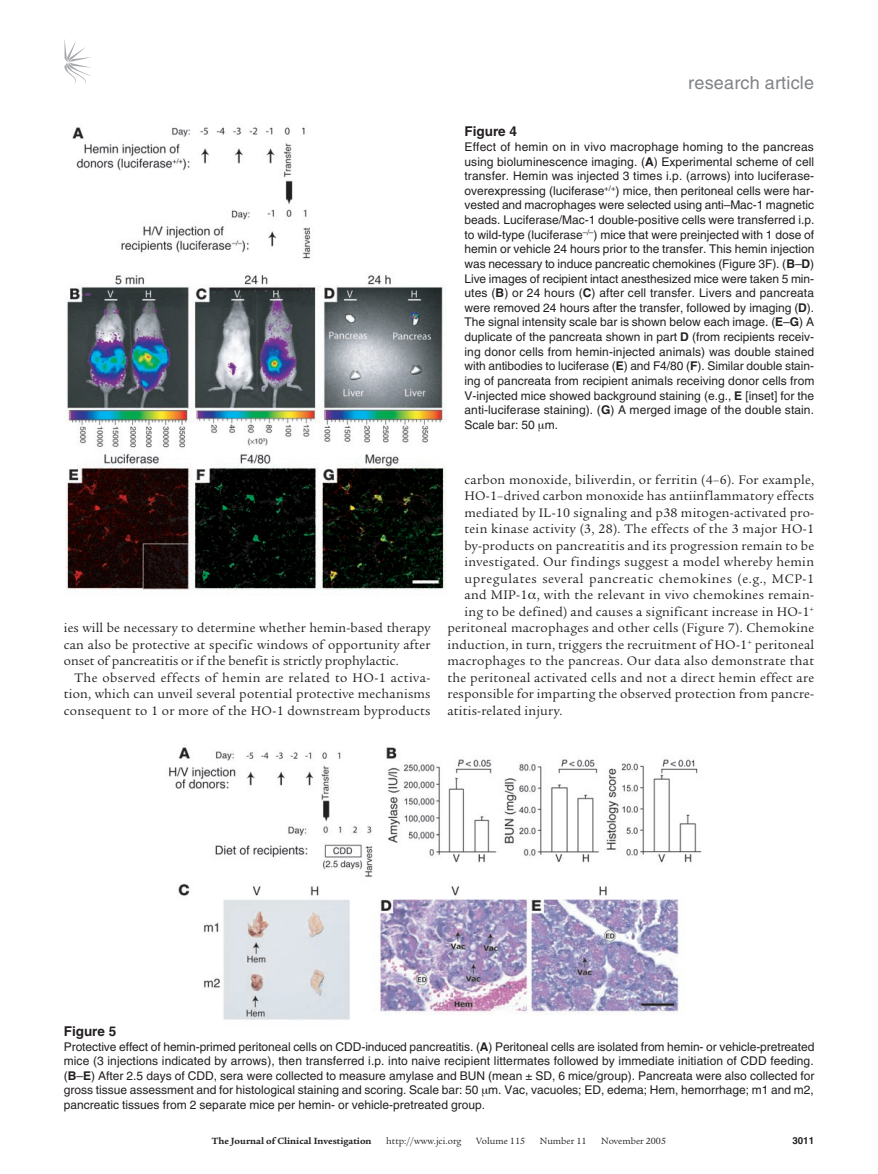
<style>
.page{position:relative;width:878px;height:1174px;background:#fff}
.page>*{position:absolute;margin:0;border:0;box-sizing:border-box;transform-origin:0 0}
.t1{font:18px "Helvetica LT Std";letter-spacing:.01em;color:#808285}
.t2{font:13.5px/16.5px "Legacy Serif Std";letter-spacing:.02em;color:#231f20;text-align:justify}
.t3{font:13.5px "Legacy Serif Std";letter-spacing:.045em;color:#231f20}
.t4{font:700 13.5px "Helvetica LT Std";color:#231f20}
.t5{font:12px/14.5px "Helvetica LT Std";color:#231f20;text-align:justify}
.t6{font:9.75px "Legacy Serif Std";color:#231f20}
.t7{font:700 9.75px "Legacy Serif Std";color:#231f20}
.t8{font:700 9.75px "Helvetica LT Std";color:#231f20}
.s1{font-weight:700}
</style>
<div class="page">
<svg style="left:64px;top:39px;width:27px;height:45px"></svg>
<img style="left:168px;top:747px;width:534px;height:273px">
<img style="left:66px;top:127px;width:380px;height:465px">
<h1 class="t1" style="left:688px;top:72px;width:127px">research article</h1>
<p class="t4" style="left:464px;top:123px;width:54px">Figure 4</p>
<p class="t5" style="left:464px;top:139px;width:351px">Effect of hemin on in vivo macrophage homing to the pancreas using bioluminescence imaging. (<span class="s1">A</span>) Experimental scheme of cell transfer. Hemin was injected 3 times i.p. (arrows) into luciferase&shy;overexpressing (luciferase<sup>+/+</sup>) mice, then peritoneal cells were har&shy;vested and macrophages were selected using anti–Mac-1 magnetic beads. Luciferase/Mac-1 double-positive cells were transferred i.p. to wild-type (luciferase<sup>–/–</sup>) mice that were preinjected with 1 dose of hemin or vehicle 24 hours prior to the transfer. This hemin injection was necessary to induce pancreatic chemokines (Figure 3F). (<span class="s1">B</span>–<span class="s1">D</span>)<br>Live images of recipient intact anesthesized mice were taken 5 min&shy;utes (<span class="s1">B</span>) or 24 hours (<span class="s1">C</span>) after cell transfer. Livers and pancreata were removed 24 hours after the transfer, followed by imaging (<span class="s1">D</span>).<br>The signal intensity scale bar is shown below each image. (<span class="s1">E</span>–<span class="s1">G</span>) A duplicate of the pancreata shown in part <span class="s1">D</span> (from recipients receiv&shy;ing donor cells from hemin-injected animals) was double stained with antibodies to luciferase (<span class="s1">E</span>) and F4/80 (<span class="s1">F</span>). Similar double stain&shy;ing of pancreata from recipient animals receiving donor cells from V-injected mice showed background staining (e.g., <span class="s1">E</span> [inset] for the anti-luciferase staining). (<span class="s1">G</span>) A merged image of the double stain.<br>Scale bar: 50 m.</p>
<p class="t2" style="left:64px;top:620px;width:368px">ies will be necessary to determine whether hemin-based therapy can also be protective at specific windows of opportunity after onset of pancreatitis or if the benefit is strictly prophylactic.</p>
<p class="t2" style="left:64px;top:669px;width:368px;text-indent:11px">The observed effects of hemin are related to HO-1 activa&shy;tion, which can unveil several potential protective mechanisms consequent to 1 or more of the HO-1 downstream byproducts</p>
<p class="t2" style="left:464px;top:471px;width:351px">carbon monoxide, biliverdin, or ferritin (4–6). For example,</p>
<p class="t2" style="left:464px;top:488px;width:351px">HO-1–drived carbon monoxide has antiinflammatory effects</p>
<p class="t2" style="left:464px;top:504px;width:351px">mediated by IL-10 signaling and p38 mitogen-activated pro-</p>
<p class="t2" style="left:464px;top:521px;width:351px">tein kinase activity (3, 28). The effects of the 3 major HO-1</p>
<p class="t2" style="left:464px;top:537px;width:351px">by-products on pancreatitis and its progression remain to be</p>
<p class="t2" style="left:464px;top:554px;width:351px">investigated. Our findings suggest a model whereby hemin</p>
<p class="t3" style="left:464px;top:571px;width:351px">upregulates several pancreatic chemokines (e.g., MCP-1</p>
<p class="t2" style="left:464px;top:587px;width:351px">and MIP-1 , with the relevant in vivo chemokines remain-</p>
<p class="t2" style="left:464px;top:603px;width:351px">ing to be defined) and causes a significant increase in HO-1<sup>+</sup></p>
<p class="t2" style="left:447px;top:620px;width:368px">peritoneal macrophages and other cells (Figure 7). Chemokine</p>
<p class="t2" style="left:447px;top:636px;width:368px">induction, in turn, triggers the recruitment of HO-1<sup>+</sup> peritoneal</p>
<p class="t2" style="left:447px;top:653px;width:368px">macrophages to the pancreas. Our data also demonstrate that</p>
<p class="t2" style="left:447px;top:669px;width:368px">the peritoneal activated cells and not a direct hemin effect are</p>
<p class="t2" style="left:447px;top:686px;width:368px">responsible for imparting the observed protection from pancre-</p>
<p class="t2" style="left:447px;top:702px;width:116px">atitis-related injury.</p>
<p class="t4" style="left:64px;top:1023px;width:54px">Figure 5</p>
<p class="t5" style="left:64px;top:1039px;width:752px">Protective effect of hemin-primed peritoneal cells on CDD-induced pancreatitis. (<span class="s1">A</span>) Peritoneal cells are isolated from hemin- or vehicle-pretreated mice (3 injections indicated by arrows), then transferred i.p. into naive recipient littermates followed by immediate initiation of CDD feeding. (<span class="s1">B</span>–<span class="s1">E</span>) After 2.5 days of CDD, sera were collected to measure amylase and BUN (mean ± SD, 6 mice/group). Pancreata were also collected for gross tissue assessment and for histological staining and scoring. Scale bar: 50 m. Vac, vacuoles; ED, edema; Hem, hemorrhage; m1 and m2, pancreatic tissues from 2 separate mice per hemin- or vehicle-pretreated group.</p>
<p class="t7" style="left:212px;top:1135px;width:161px">The Journal of Clinical Investigation</p>
<p class="t6" style="left:386px;top:1135px;width:77px">http://www.jci.org</p>
<p class="t6" style="left:476px;top:1135px;width:50px">Volume 115</p>
<p class="t6" style="left:540px;top:1135px;width:48px">Number 11</p>
<p class="t6" style="left:601px;top:1135px;width:66px">November 2005</p>
<p class="t8" style="left:792px;top:1134px;width:23px">3011</p>
</div>
